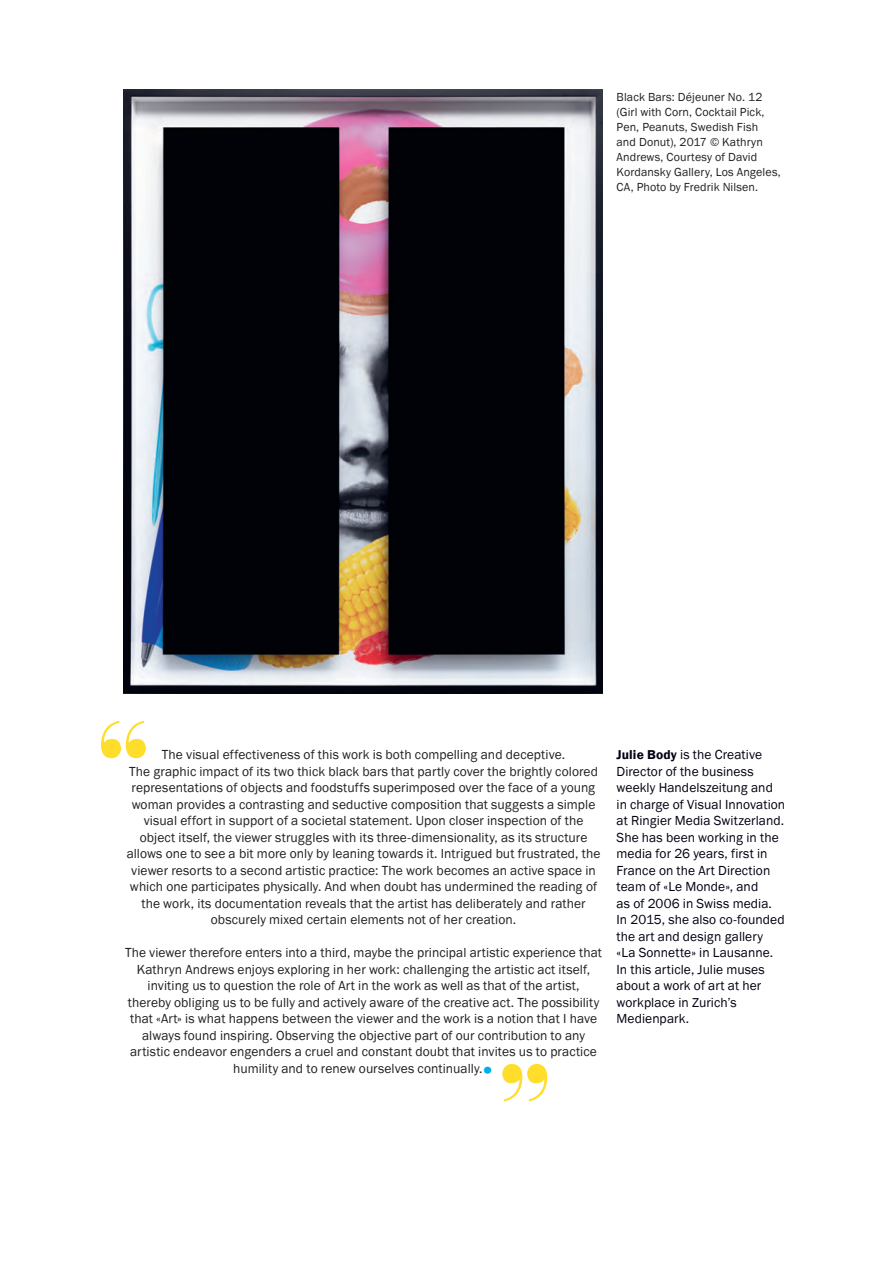
<style>
.page{position:relative;width:893px;height:1263px;background:#fff}
.page>*{position:absolute;margin:0;border:0;box-sizing:border-box;transform-origin:0 0}
.t1{font:700 45px "Bauer Bodoni Pro 1";color:#00aeef}
.t2{font:13.5px/16.5px "Ringier";letter-spacing:.005em;color:#231f20;text-align:center}
.t3{font:13.5px/16.5px "Ringier";letter-spacing:.005em;color:#010111}
.t4{font:12px/15px "Ringier";letter-spacing:.01em;color:#231f20}
.s1{font-weight:900}
</style>
<div class="page">
<img style="left:123px;top:89px;width:479px;height:605px">
<svg style="left:101px;top:721px;width:45px;height:37px"></svg>
<svg style="left:502px;top:1064px;width:45px;height:37px"></svg>
<p class="t4" style="left:617px;top:89px;width:166px">Black Bars: Déjeuner No. 12 (Girl with Corn, Cocktail Pick,<br>Pen, Peanuts, Swedish Fish<br>and Donut), 2017 © Kathryn<br>Andrews, Courtesy of David<br>Kordansky Gallery, Los Angeles,<br>CA, Photo by Fredrik Nilsen.</p>
<p class="t2" style="left:127px;top:746px;width:475px">The visual effectiveness of this work is both compelling and deceptive.<br>The graphic impact of its two thick black bars that partly cover the brightly colored representations of objects and foodstuffs superimposed over the face of a young woman provides a contrasting and seductive composition that suggests a simple visual effort in support of a societal statement. Upon closer inspection of the object itself, the viewer struggles with its three-dimensionality, as its structure allows one to see a bit more only by leaning towards it. Intrigued but frustrated, the viewer resorts to a second artistic practice: The work becomes an active space in which one participates physically. And when doubt has undermined the reading of the work, its documentation reveals that the artist has deliberately and rather obscurely mixed certain elements not of her creation.</p>
<p class="t2" style="left:125px;top:944px;width:479px">The viewer therefore enters into a third, maybe the principal artistic experience that</p>
<p class="t2" style="left:137px;top:960px;width:455px">Kathryn Andrews enjoys exploring in her work: challenging the artistic act itself,</p>
<p class="t2" style="left:148px;top:977px;width:433px">inviting us to question the role of Art in the work as well as that of the artist,</p>
<p class="t2" style="left:128px;top:993px;width:473px">thereby obliging us to be fully and actively aware of the creative act. The possibility</p>
<p class="t2" style="left:130px;top:1010px;width:469px">that «Art» is what happens between the viewer and the work is a notion that I have</p>
<p class="t2" style="left:142px;top:1026px;width:444px">always found inspiring. Observing the objective part of our contribution to any</p>
<p class="t2" style="left:130px;top:1043px;width:468px">artistic endeavor engenders a cruel and constant doubt that invites us to practice</p>
<p class="t2" style="left:233px;top:1059px;width:251px">humility and to renew ourselves continually.</p>
<h1 class="t1" style="left:481px;top:1028px;width:14px">.</h1>
<p class="t3" style="left:617px;top:746px;width:170px"><span class="s1">Julie Body</span> is the Creative<br>Director of the business weekly Handelszeitung and in charge of Visual Innovation at Ringier Media Switzerland.<br>She has been working in the media for 26 years, first in<br>France on the Art Direction team of «Le Monde», and<br>as of 2006 in Swiss media.<br>In 2015, she also co-founded the art and design gallery «La Sonnette» in Lausanne.<br>In this article, Julie muses about a work of art at her workplace in Zurich’s<br>Medienpark.</p>
</div>
